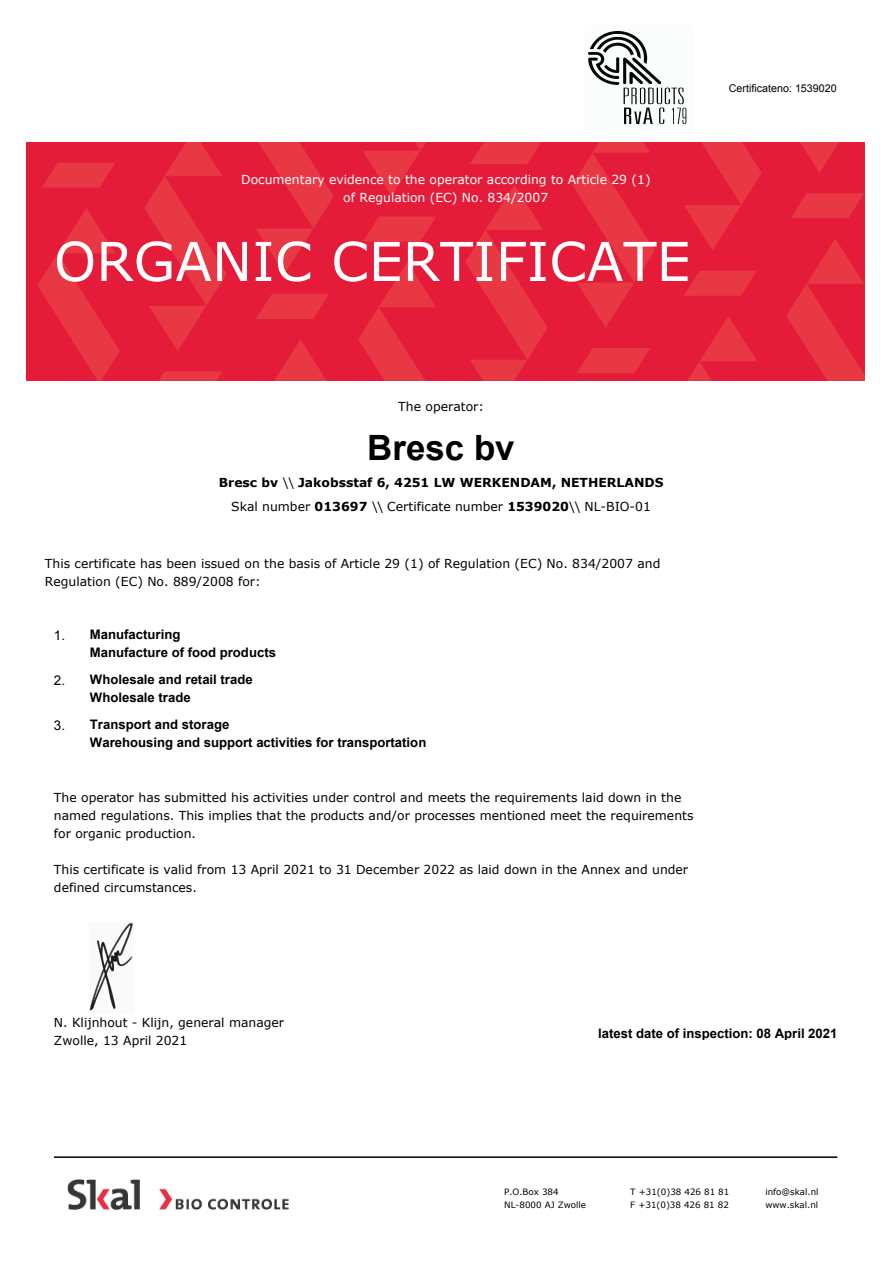
<style>
.page{position:relative;width:893px;height:1262px;background:#fff}
.page>*{position:absolute;margin:0;border:0;box-sizing:border-box;transform-origin:0 0}
.t1{font:53.7px "Verdana";color:#fff}
.t2{font:700 34.8px "Arial";color:#000}
.t3{font:700 13.2px/18px "Arial";color:#000}
.t4{font:12.3px/18px "Verdana";color:#000}
.t5{font:700 12.3px/24.8px "Verdana";color:#000;text-align:center}
.t6{font:12.3px/18px "Verdana";color:#fff;text-align:center}
.t7{font:10.8px "Arial";color:#000}
.t8{font:8.7px/13.5px "Verdana";color:#000}
.s1{font-weight:400}
.s2{font-weight:400;font-size:13.35px}
</style>
<div class="page">
<hr style="left:54px;top:1156px;width:783px;height:1px;background:#000">
<img style="left:588px;top:30px;width:99px;height:95px">
<img style="left:27px;top:142px;width:837px;height:238px">
<img style="left:90px;top:922px;width:43px;height:89px">
<img style="left:67px;top:1179px;width:222px;height:31px">
<p class="t6" style="left:241px;top:170px;width:411px">Documentary evidence to the operator according to Article 29 (1) of Regulation (EC) No. 834/2007</p>
<h1 class="t1" style="left:54px;top:227px;width:638px">ORGANIC CERTIFICATE</h1>
<p class="t7" style="left:728px;top:82px;width:109px">Certificateno: 1539020</p>
<p class="t4" style="left:398px;top:397px;width:87px">The operator:</p>
<h2 class="t2" style="left:367px;top:428px;width:149px">Bresc bv</h2>
<p class="t5" style="left:219px;top:469px;width:446px">Bresc bv <span class="s1">\\</span> Jakobsstaf 6, 4251 LW WERKENDAM, NETHERLANDS<br><span class="s1">Skal number</span> 013697 <span class="s1">\\ Certificate number</span> 1539020<span class="s1">\\ NL-BIO-01</span></p>
<p class="t4" style="left:45px;top:553px;width:617px">This certificate has been issued on the basis of Article 29 (1) of Regulation (EC) No. 834/2007 and<br>Regulation (EC) No. 889/2008 for:</p>
<p class="t3" style="left:90px;top:625px;width:187px;text-indent:-36px"><span class="s2">1.</span> Manufacturing<br>Manufacture of food products</p>
<p class="t3" style="left:90px;top:670px;width:164px;text-indent:-36px"><span class="s2">2.</span> Wholesale and retail trade<br>Wholesale trade</p>
<p class="t3" style="left:90px;top:715px;width:338px;text-indent:-36px"><span class="s2">3.</span> Transport and storage<br>Warehousing and support activities for transportation</p>
<p class="t4" style="left:54px;top:787px;width:641px">The operator has submitted his activities under control and meets the requirements laid down in the named regulations. This implies that the products and/or processes mentioned meet the requirements for organic production.</p>
<p class="t4" style="left:54px;top:860px;width:635px">This certificate is valid from 13 April 2021 to 31 December 2022 as laid down in the Annex and under defined circumstances.</p>
<p class="t4" style="left:54px;top:1012px;width:232px">N. Klijnhout - Klijn, general manager<br>Zwolle, 13 April 2021</p>
<p class="t3" style="left:598px;top:1024px;width:241px">latest date of inspection: 08 April 2021</p>
<p class="t8" style="left:504px;top:1184px;width:83px">P.O.Box 384<br>NL-8000 AJ Zwolle</p>
<p class="t8" style="left:630px;top:1184px;width:101px">T +31(0)38 426 81 81<br>F +31(0)38 426 81 82</p>
<p class="t8" style="left:765px;top:1184px;width:55px">info@skal.nl www.skal.nl</p>
</div>
